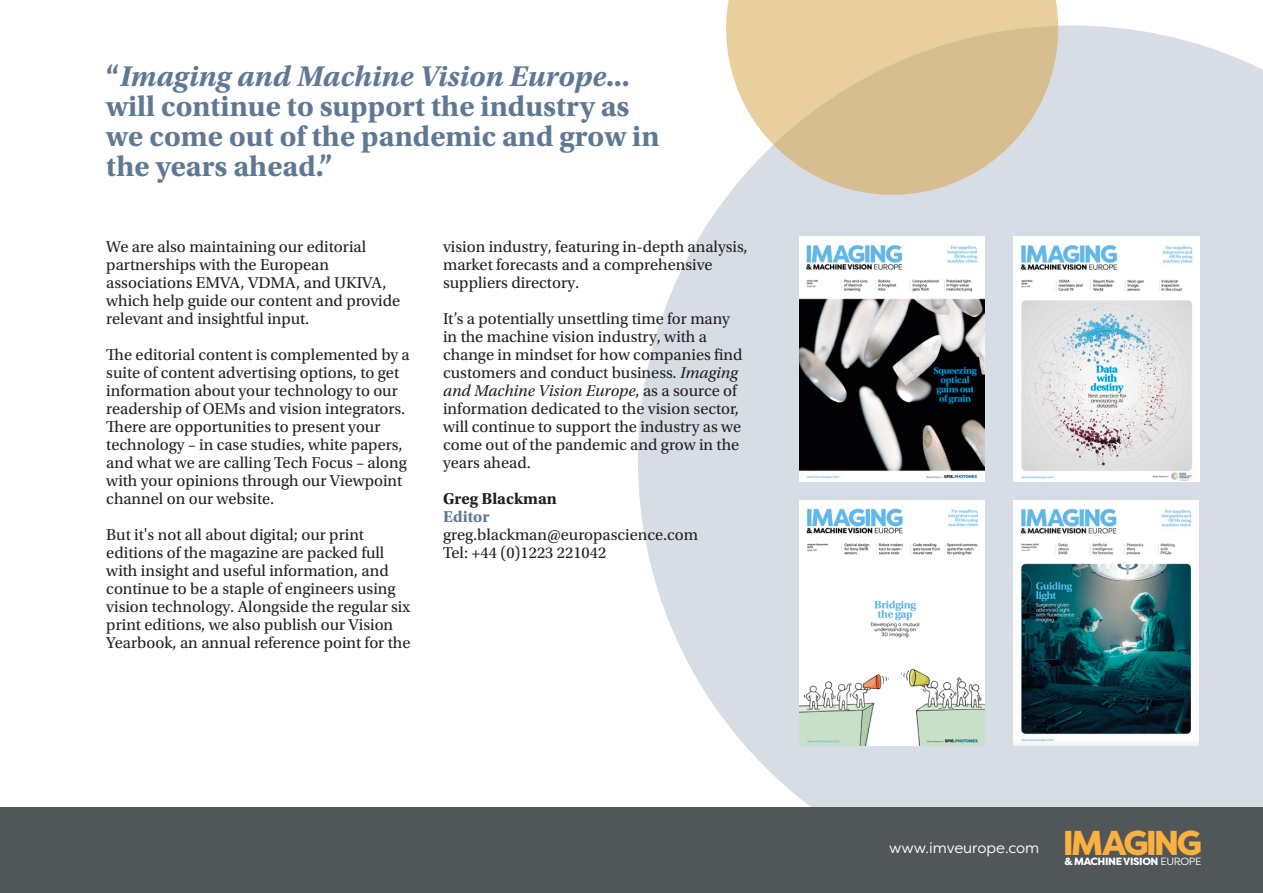
<style>
.page{position:relative;width:1263px;height:893px;background:#fff}
.page>*{position:absolute;margin:0;border:0;box-sizing:border-box;transform-origin:0 0}
.t1{font:800 34.5px "Filson Pro";letter-spacing:-.08em;color:#fbb03f}
.t2{font:700 30px/30px "Utopia Std";color:#5f7995}
.t3{font:16.5px/18px "Utopia Std";color:#231f20}
.t4{font:700 16.5px "Utopia Std";color:#231f20}
.t5{font:700 16.5px "Utopia Std";color:#5f7995}
.t6{font:15px "Filson Pro";color:#fff}
.t7{font:800 10.5px "Filson Pro";letter-spacing:-.035em;color:#fff}
.s1{font-style:italic}
.s2{font-weight:400}
</style>
<div class="page">
<svg style="left:638px;top:26px;width:625px;height:782px;fill:#d7dde4"></svg>
<svg style="left:726px;top:0;width:332px;height:195px;background:#dfcba6"></svg>
<img style="left:1013px;top:237px;width:186px;height:244px">
<img style="left:1014px;top:501px;width:185px;height:244px">
<img style="left:799px;top:237px;width:185px;height:244px">
<img style="left:799px;top:501px;width:185px;height:244px">
<div style="left:0;top:808px;width:1263px;height:85px;background:#515659"></div>
<p class="t2" style="left:106px;top:61px;width:555px">“<span class="s1">Imaging and Machine Vision Europe</span>... will continue to support the industry as we come out of the pandemic and grow in the years ahead.”</p>
<p class="t3" style="left:106px;top:238px;width:295px">We are also maintaining our editorial partnerships with the European associations EMVA, VDMA, and UKIVA, which help guide our content and provide relevant and insightful input.</p>
<p class="t3" style="left:106px;top:346px;width:305px">The editorial content is complemented by a suite of content advertising options, to get information about your technology to our readership of OEMs and vision integrators.<br>There are opportunities to present your technology – in case studies, white papers, and what we are calling Tech Focus – along with your opinions through our Viewpoint channel on our website.</p>
<p class="t3" style="left:106px;top:526px;width:306px">But it's not all about digital; our print editions of the magazine are packed full with insight and useful information, and continue to be a staple of engineers using vision technology. Alongside the regular six print editions, we also publish our Vision Yearbook, an annual reference point for the</p>
<p class="t3" style="left:443px;top:238px;width:306px">vision industry, featuring in-depth analysis, market forecasts and a comprehensive suppliers directory.</p>
<p class="t3" style="left:443px;top:310px;width:301px">It’s a potentially unsettling time for many in the machine vision industry, with a change in mindset for how companies find customers and conduct business. <span class="s1">Imaging and Machine Vision Europe</span>, as a source of information dedicated to the vision sector, will continue to support the industry as we come out of the pandemic and grow in the years ahead.</p>
<p class="t4" style="left:443px;top:489px;width:115px">Greg Blackman</p>
<p class="t5" style="left:443px;top:507px;width:48px">Editor</p>
<p class="t3" style="left:443px;top:526px;width:257px">greg.blackman@europascience.com</p>
<p class="t3" style="left:443px;top:544px;width:165px">Tel: +44 (0)1223 221042</p>
<p class="t6" style="left:889px;top:838px;width:152px">www.imveurope.com</p>
<p class="t1" style="left:1063px;top:821px;width:141px">IMAGING</p>
<p class="t7" style="left:1064px;top:855px;width:138px">&amp; MACHINE VISION <span class="s2">EUROPE</span></p>
</div>
